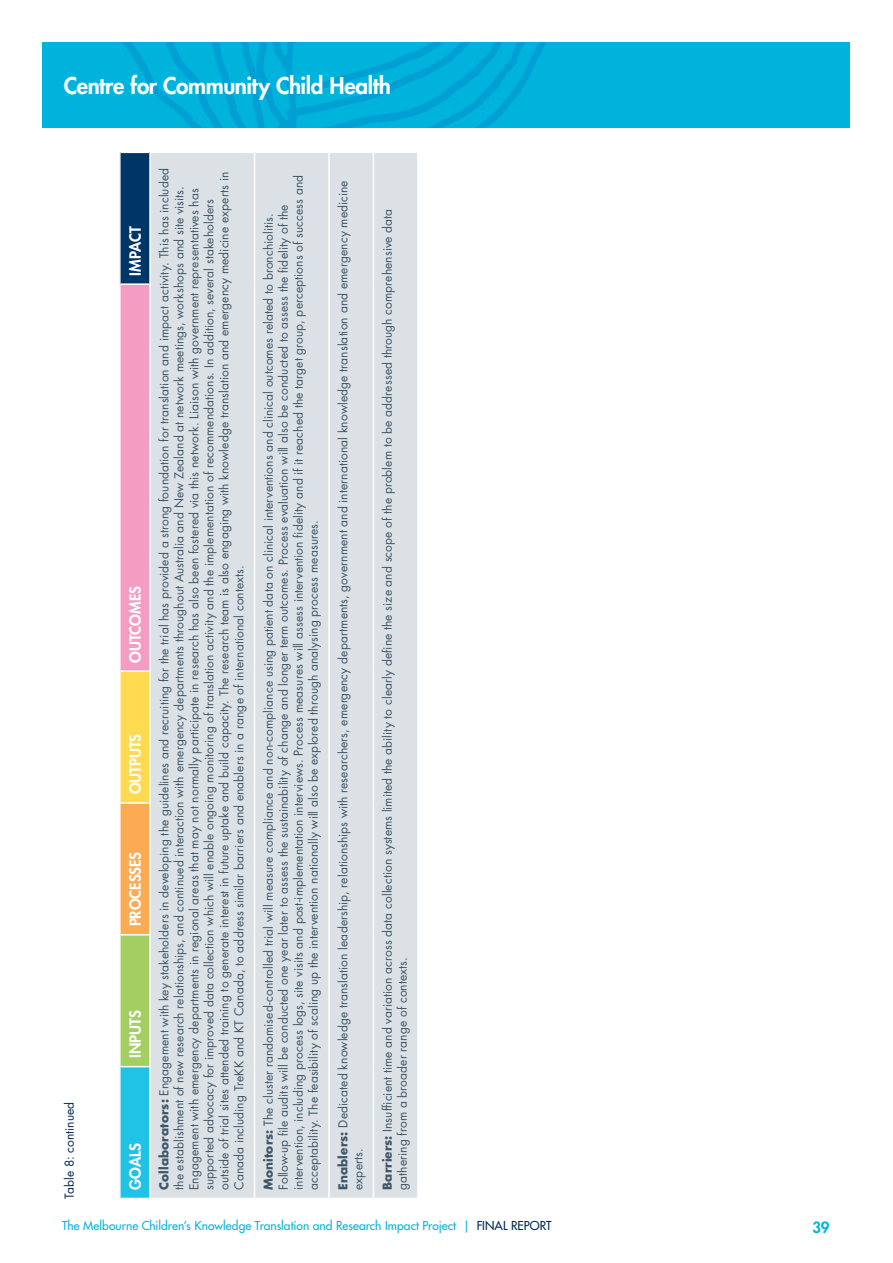
<style>
.page{position:relative;width:893px;height:1263px;background:#fff}
.page>*{position:absolute;margin:0;border:0;box-sizing:border-box;transform-origin:0 0}
.t1{font:800 22.5px "Futura LT Pro";letter-spacing:-.02em;color:#fff}
.t2{font:800 15px "Futura LT Pro";letter-spacing:-.005em;color:#fff}
.t3{font:800 15px "Futura LT Pro";color:#00b3dc}
.t4{font:12px/15px "Futura LT Pro";letter-spacing:.01em;color:#3e5668}
.t5{font:500 12px "Futura LT Pro";letter-spacing:.005em;color:#00b3dc}
.t6{font:12px "Futura LT Pro";letter-spacing:.01em;color:#002958}
.s1{font-weight:700}
.s2{color:#002958}
</style>
<div class="page">
<div style="left:43px;top:43px;width:807px;height:85px;background:#00b3dc"></div>
<div style="left:120px;top:1066px;width:30px;height:132px;background:#20c2e5"></div>
<div style="left:120px;top:935px;width:30px;height:131px;background:#a3cf62"></div>
<div style="left:120px;top:803px;width:30px;height:132px;background:#faab54"></div>
<div style="left:120px;top:671px;width:30px;height:132px;background:#ffd94f"></div>
<div style="left:120px;top:284px;width:30px;height:387px;background:#f49dc3"></div>
<div style="left:120px;top:152px;width:30px;height:132px;background:#003568"></div>
<div style="left:151px;top:153px;width:266px;height:1045px;background:#dbe1e5"></div>
<svg style="left:121px;top:1066px;width:28px;height:1px"></svg>
<svg style="left:121px;top:934px;width:28px;height:1px"></svg>
<hr style="left:121px;top:802px;width:28px;height:2px;background:#fff">
<hr style="left:121px;top:670px;width:28px;height:2px;background:#fff">
<hr style="left:121px;top:283px;width:28px;height:2px;background:#fff">
<hr style="left:254px;top:1066px;width:1px;height:133px;background:#fff">
<hr style="left:254px;top:935px;width:1px;height:131px;background:#fff">
<hr style="left:254px;top:803px;width:1px;height:132px;background:#fff">
<hr style="left:254px;top:671px;width:1px;height:132px;background:#fff">
<hr style="left:254px;top:284px;width:1px;height:387px;background:#fff">
<hr style="left:254px;top:152px;width:1px;height:132px;background:#fff">
<hr style="left:328px;top:1066px;width:2px;height:133px;background:#fff">
<hr style="left:328px;top:935px;width:2px;height:131px;background:#fff">
<hr style="left:328px;top:803px;width:2px;height:132px;background:#fff">
<hr style="left:328px;top:671px;width:2px;height:132px;background:#fff">
<hr style="left:328px;top:284px;width:2px;height:387px;background:#fff">
<hr style="left:328px;top:152px;width:2px;height:132px;background:#fff">
<hr style="left:373px;top:1066px;width:1px;height:133px;background:#fff">
<hr style="left:373px;top:935px;width:1px;height:131px;background:#fff">
<hr style="left:373px;top:803px;width:1px;height:132px;background:#fff">
<hr style="left:373px;top:671px;width:1px;height:132px;background:#fff">
<hr style="left:373px;top:284px;width:1px;height:387px;background:#fff">
<hr style="left:373px;top:152px;width:1px;height:132px;background:#fff">
<hr style="left:119px;top:1066px;width:2px;height:133px;background:#fff">
<hr style="left:119px;top:935px;width:2px;height:131px;background:#fff">
<hr style="left:119px;top:803px;width:2px;height:132px;background:#fff">
<hr style="left:119px;top:671px;width:2px;height:132px;background:#fff">
<hr style="left:119px;top:284px;width:2px;height:387px;background:#fff">
<hr style="left:119px;top:152px;width:2px;height:132px;background:#fff">
<svg style="left:121px;top:152px;width:28px;height:1px"></svg>
<hr style="left:149px;top:1066px;width:2px;height:133px;background:#fff">
<hr style="left:149px;top:935px;width:2px;height:131px;background:#fff">
<hr style="left:149px;top:803px;width:2px;height:132px;background:#fff">
<hr style="left:149px;top:671px;width:2px;height:132px;background:#fff">
<hr style="left:149px;top:284px;width:2px;height:387px;background:#fff">
<hr style="left:149px;top:152px;width:2px;height:132px;background:#fff">
<h1 class="t1" style="left:64px;top:69px;width:329px">Centre for Community Child Health</h1>
<p class="t6" style="left:61px;top:1199px;width:99px;rotate:-90deg">Table 8: continued</p>
<p class="t2" style="left:124px;top:276px;width:51px;rotate:-90deg">IMPACT</p>
<p class="t2" style="left:124px;top:663px;width:78px;rotate:-90deg">OUTCOMES</p>
<p class="t2" style="left:124px;top:794px;width:62px;rotate:-90deg">OUTPUTS</p>
<p class="t2" style="left:124px;top:926px;width:76px;rotate:-90deg">PROCESSES</p>
<p class="t2" style="left:124px;top:1058px;width:49px;rotate:-90deg">INPUTS</p>
<p class="t2" style="left:124px;top:1190px;width:48px;rotate:-90deg">GOALS</p>
<p class="t4" style="left:156px;top:1190px;width:1023px;rotate:-90deg"><span class="s1">Collaborators:</span> Engagement with key stakeholders in developing the guidelines and recruiting for the trial has provided a strong foundation for translation and impact activity. This has included the establishment of new research relationships, and continued interaction with emergency departments throughout Australia and New Zealand at network meetings, workshops and site visits.<br>Engagement with emergency departments in regional areas that may not normally participate in research has also been fostered via this network. Liaison with government representatives has supported advocacy for improved data collection which will enable ongoing monitoring of translation activity and the implementation of recommendations. In addition, several stakeholders outside of trial sites attended training to generate interest in future uptake and build capacity. The research team is also engaging with knowledge translation and emergency medicine experts in Canada including TreKK and KT Canada, to address similar barriers and enablers in a range of international contexts.</p>
<p class="t4" style="left:261px;top:1190px;width:1016px;rotate:-90deg"><span class="s1">Monitors:</span> The cluster randomised-controlled trial will measure compliance and non-compliance using patient data on clinical interventions and clinical outcomes related to bronchiolitis.<br>Follow-up file audits will be conducted one year later to assess the sustainability of change and longer term outcomes. Process evaluation will also be conducted to assess the fidelity of the intervention, including process logs, site visits and post-implementation interviews. Process measures will assess intervention fidelity and if it reached the target group, perceptions of success and acceptability. The feasibility of scaling up the intervention nationally will also be explored through analysing process measures.</p>
<p class="t4" style="left:335px;top:1190px;width:1011px;rotate:-90deg"><span class="s1">Enablers:</span> Dedicated knowledge translation leadership, relationships with researchers, emergency departments, government and international knowledge translation and emergency medicine experts.</p>
<p class="t4" style="left:380px;top:1190px;width:983px;rotate:-90deg"><span class="s1">Barriers:</span> Insufficient time and variation across data collection systems limited the ability to clearly define the size and scope of the problem to be addressed through comprehensive data gathering from a broader range of contexts.</p>
<p class="t5" style="left:62px;top:1217px;width:491px">The Melbourne Children’s Knowledge Translation and Research Impact Project | <span class="s2">FINAL REPORT</span></p>
<p class="t3" style="left:812px;top:1216px;width:18px">39</p>
</div>
